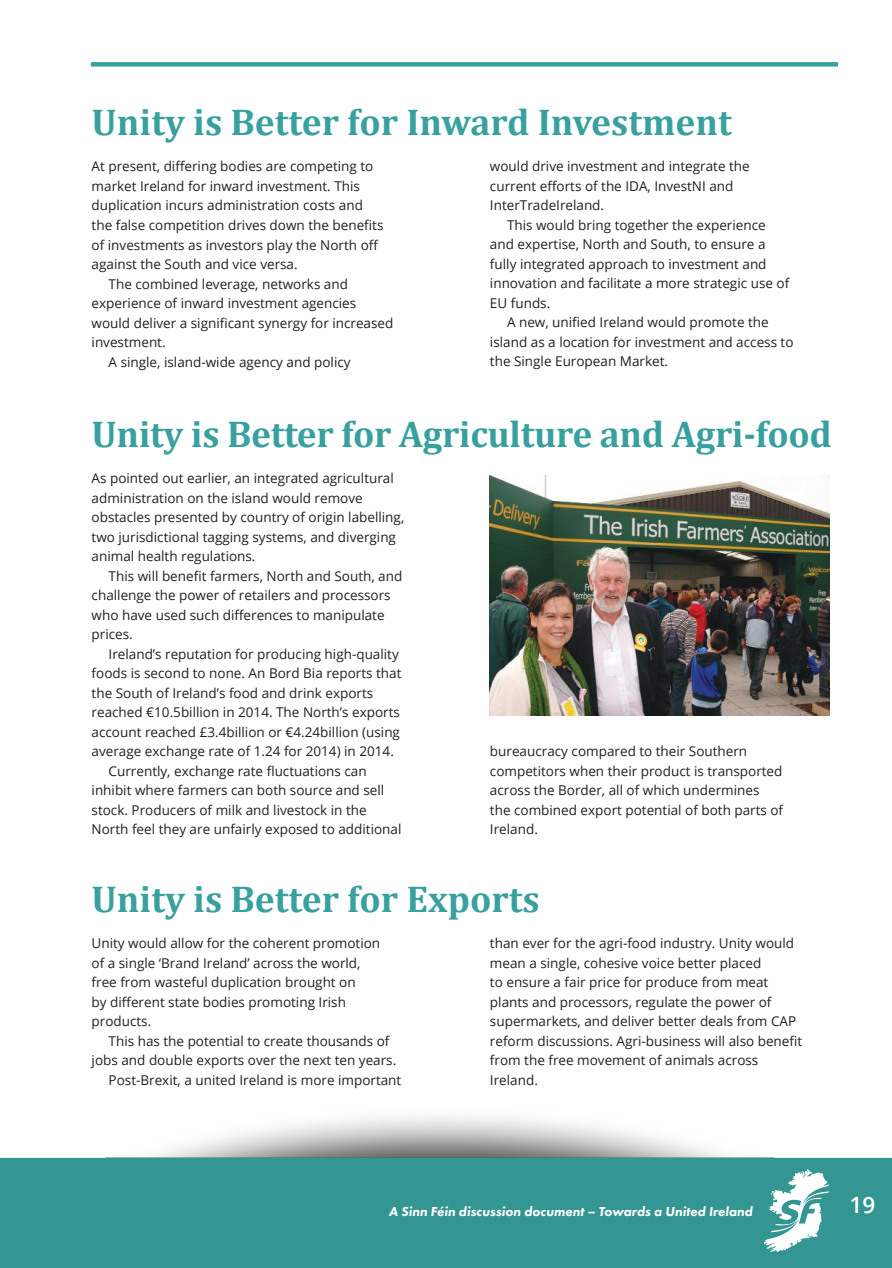
<style>
.page{position:relative;width:892px;height:1268px;background:#fff}
.page>*{position:absolute;margin:0;border:0;box-sizing:border-box;transform-origin:0 0}
.t1{font:700 37.5px "Cambria";letter-spacing:-.005em;color:#38a19f}
.t2{font:600 22.5px "Open Sans";color:#fff}
.t3{font:13.5px/19.5px "Open Sans";color:#241f1f}
.t4{font:italic 800 13.5px "Futura PT";color:#fff}
</style>
<div class="page">
<div style="left:91px;top:62px;width:747px;height:5px;background:#38a19f"></div>
<img style="left:0;top:1117px;width:892px;height:150px">
<svg style="left:763px;top:1168px;width:66px;height:83px"></svg>
<img style="left:490px;top:475px;width:339px;height:240px">
<h1 class="t1" style="left:92px;top:99px;width:641px">Unity is Better for Inward Investment</h1>
<p class="t3" style="left:92px;top:156px;width:283px">At present, differing bodies are competing to</p>
<p class="t3" style="left:92px;top:176px;width:270px">market Ireland for inward investment. This</p>
<p class="t3" style="left:92px;top:195px;width:273px">duplication incurs administration costs and</p>
<p class="t3" style="left:92px;top:215px;width:293px">the false competition drives down the benefits</p>
<p class="t3" style="left:92px;top:234px;width:288px">of investments as investors play the North off</p>
<p class="t3" style="left:92px;top:254px;width:208px">against the South and vice versa.</p>
<p class="t3" style="left:109px;top:273px;width:241px">The combined leverage, networks and</p>
<p class="t3" style="left:92px;top:293px;width:266px">experience of inward investment agencies</p>
<p class="t3" style="left:92px;top:312px;width:303px">would deliver a significant synergy for increased</p>
<p class="t3" style="left:92px;top:332px;width:76px">investment.</p>
<p class="t3" style="left:109px;top:351px;width:243px">A single, island-wide agency and policy</p>
<p class="t3" style="left:490px;top:156px;width:261px">would drive investment and integrate the current efforts of the IDA, InvestNI and<br>InterTradeIreland.</p>
<p class="t3" style="left:507px;top:215px;width:260px">This would bring together the experience</p>
<p class="t3" style="left:490px;top:234px;width:277px">and expertise, North and South, to ensure a</p>
<p class="t3" style="left:490px;top:254px;width:278px">fully integrated approach to investment and</p>
<p class="t3" style="left:490px;top:273px;width:301px">innovation and facilitate a more strategic use of</p>
<p class="t3" style="left:490px;top:293px;width:62px">EU funds.</p>
<p class="t3" style="left:507px;top:312px;width:263px">A new, unified Ireland would promote the</p>
<p class="t3" style="left:490px;top:332px;width:305px">island as a location for investment and access to</p>
<p class="t3" style="left:490px;top:351px;width:179px">the Single European Market.</p>
<h1 class="t1" style="left:92px;top:411px;width:741px">Unity is Better for Agriculture and Agri-food</h1>
<p class="t3" style="left:92px;top:468px;width:314px">As pointed out earlier, an integrated agricultural administration on the island would remove obstacles presented by country of origin labelling, two jurisdictional tagging systems, and diverging animal health regulations.</p>
<p class="t3" style="left:92px;top:565px;width:312px;text-indent:17px">This will benefit farmers, North and South, and challenge the power of retailers and processors who have used such differences to manipulate prices.</p>
<p class="t3" style="left:109px;top:643px;width:292px">Ireland’s reputation for producing high-quality</p>
<p class="t3" style="left:92px;top:663px;width:311px">foods is second to none. An Bord Bia reports that</p>
<p class="t3" style="left:92px;top:682px;width:283px">the South of Ireland’s food and drink exports</p>
<p class="t3" style="left:92px;top:702px;width:310px">reached €10.5billion in 2014. The North’s exports</p>
<p class="t3" style="left:92px;top:721px;width:310px">account reached £3.4billion or €4.24billion (using</p>
<p class="t3" style="left:92px;top:741px;width:304px">average exchange rate of 1.24 for 2014) in 2014.</p>
<p class="t3" style="left:109px;top:760px;width:260px">Currently, exchange rate fluctuations can</p>
<p class="t3" style="left:92px;top:780px;width:294px">inhibit where farmers can both source and sell</p>
<p class="t3" style="left:92px;top:799px;width:276px">stock. Producers of milk and livestock in the</p>
<p class="t3" style="left:92px;top:819px;width:311px">North feel they are unfairly exposed to additional</p>
<p class="t3" style="left:490px;top:741px;width:295px">bureaucracy compared to their Southern competitors when their product is transported across the Border, all of which undermines the combined export potential of both parts of Ireland.</p>
<h1 class="t1" style="left:92px;top:876px;width:449px">Unity is Better for Exports</h1>
<p class="t3" style="left:92px;top:933px;width:290px">Unity would allow for the coherent promotion of a single ‘Brand Ireland’ across the world, free from wasteful duplication brought on<br>by different state bodies promoting Irish products.</p>
<p class="t3" style="left:109px;top:1030px;width:282px">This has the potential to create thousands of</p>
<p class="t3" style="left:92px;top:1050px;width:306px">jobs and double exports over the next ten years.</p>
<p class="t3" style="left:109px;top:1069px;width:294px">Post-Brexit, a united Ireland is more important</p>
<p class="t3" style="left:490px;top:933px;width:314px">than ever for the agri-food industry. Unity would mean a single, cohesive voice better placed<br>to ensure a fair price for produce from meat plants and processors, regulate the power of supermarkets, and deliver better deals from CAP reform discussions. Agri-business will also benefit from the free movement of animals across Ireland.</p>
<p class="t4" style="left:389px;top:1202px;width:365px">A Sinn Féin discussion document – Towards a United Ireland</p>
<h2 class="t2" style="left:849px;top:1189px;width:27px">19</h2>
</div>
